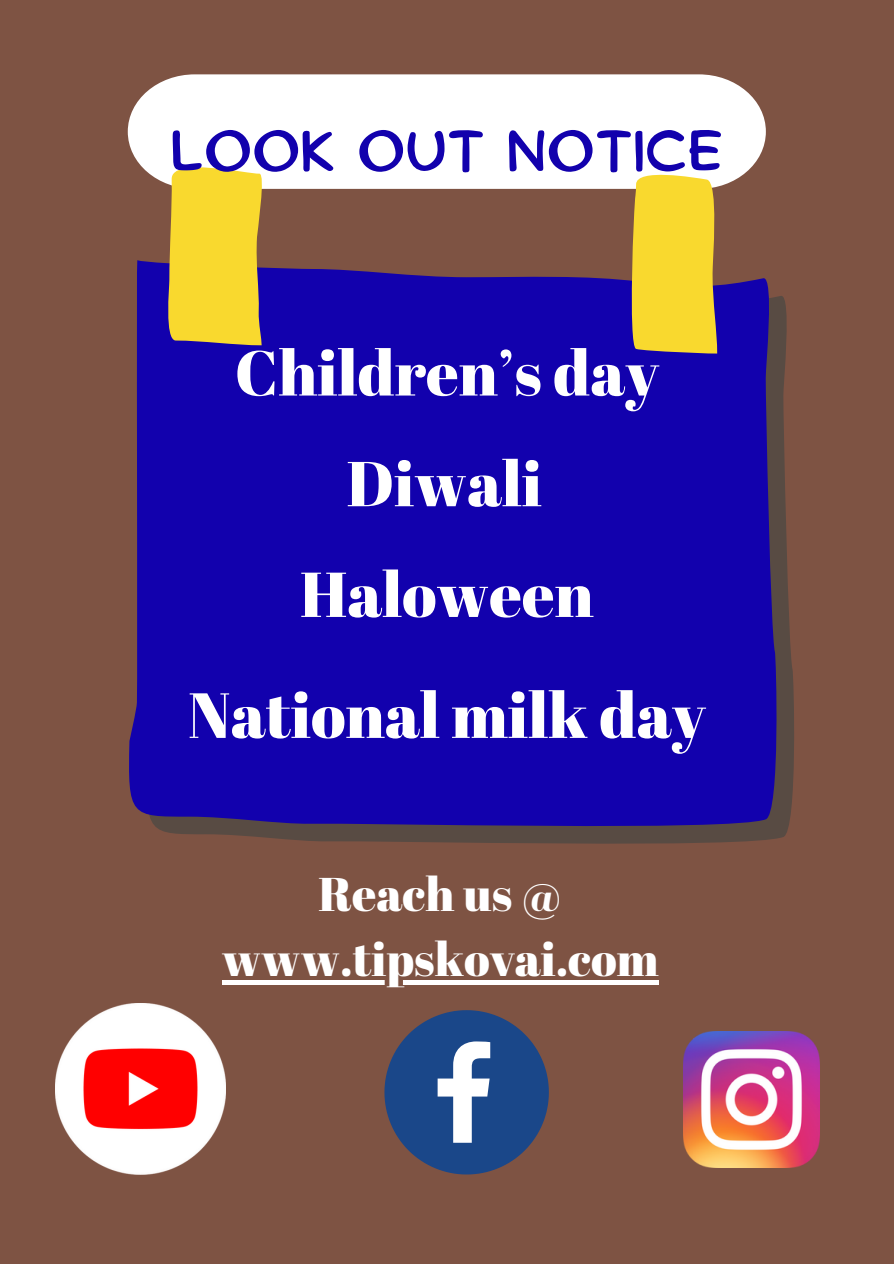
<style>
.page{position:relative;width:894px;height:1264px;background:#fff}
.page>*{position:absolute;margin:0;border:0;box-sizing:border-box;transform-origin:0 0}
.t1{font:63.6px "Abril Fatface";color:#fff}
.t2{font:63.3px "Abril Fatface";color:#fff}
.t3{font:56.55px "Comica";color:#1201ad}
.t4{font:47.25px "Abril Fatface";color:#fff}
</style>
<div class="page">
<div style="left:0;top:0;width:893px;height:1263px;background:#7e5343"></div>
<div style="left:128px;top:74px;width:637px;height:115px;background:#fff"></div>
<img style="left:55px;top:1003px;width:170px;height:171px">
<svg style="left:384px;top:1010px;width:164px;height:164px"></svg>
<img style="left:683px;top:1031px;width:136px;height:136px">
<svg style="left:163px;top:296px;width:631px;height:548px;fill:#584b43"></svg>
<div style="left:129px;top:260px;width:651px;height:571px;background:#1201ad"></div>
<svg style="left:164px;top:156px;width:102px;height:189px;background:#e4c748"></svg>
<svg style="left:627px;top:168px;width:92px;height:186px;background:#e4c642"></svg>
<div style="left:222px;top:979px;width:436px;height:5px;background:#fff"></div>
<p class="t3" style="left:170px;top:126px;width:554px">LOOK OUT NOTICE</p>
<p class="t2" style="left:235px;top:328px;width:425px">Children’s day</p>
<p class="t2" style="left:346px;top:439px;width:197px">Diwali</p>
<p class="t2" style="left:300px;top:550px;width:295px">Haloween</p>
<p class="t1" style="left:188px;top:670px;width:519px">National milk day</p>
<p class="t4" style="left:318px;top:861px;width:245px">Reach us @</p>
<p class="t4" style="left:222px;top:926px;width:438px">www.tipskovai.com</p>
</div>
